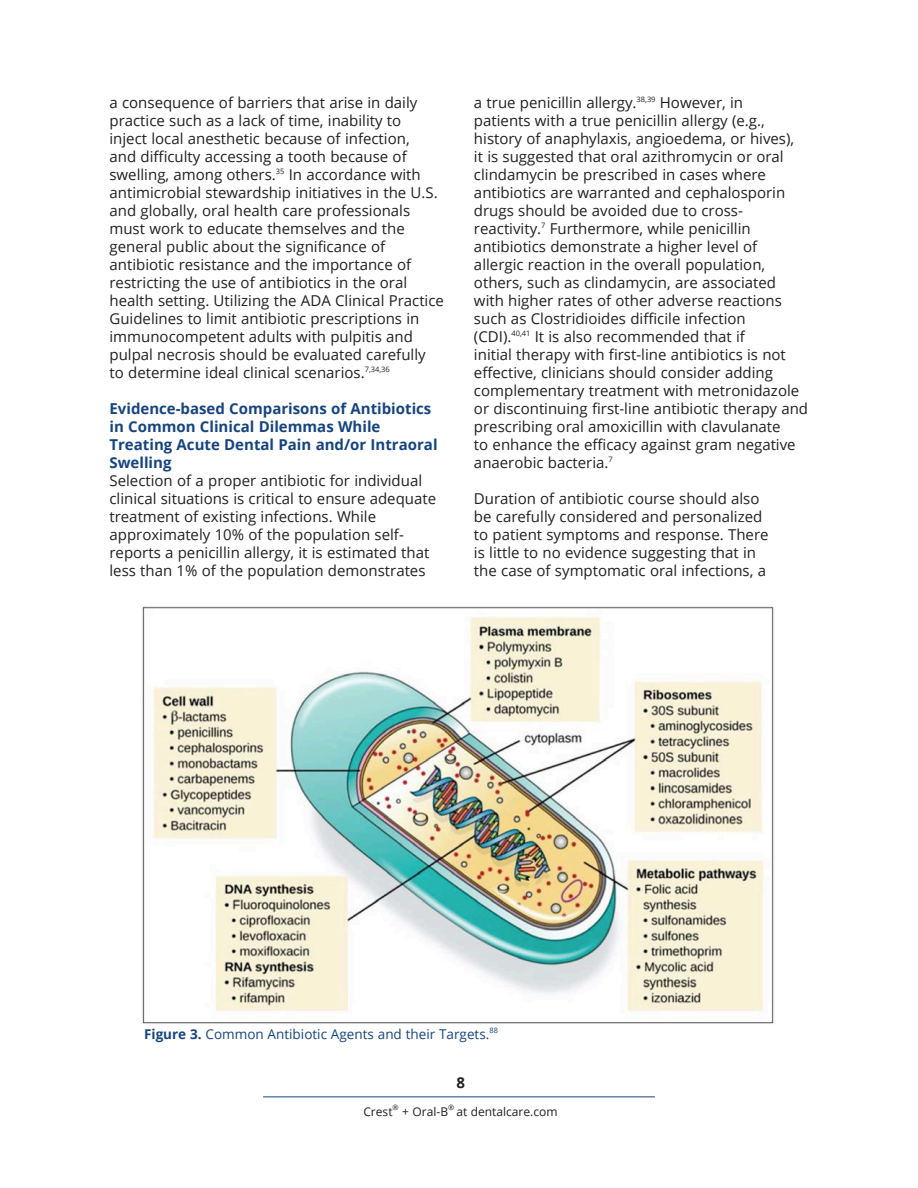
<style>
.page{position:relative;width:918px;height:1188px;background:#fff}
.page>*{position:absolute;margin:0;border:0;box-sizing:border-box;transform-origin:0 0}
.Main_Body{font:15px/18px "Open Sans";color:#231f20}
.Main_Body-2{font:700 15px/18px "Open Sans";color:#164481}
.t1{font:700 15px "Open Sans";color:#231f20}
.Figure{font:13.5px "Open Sans";color:#164481}
.t2{font:12px "Open Sans";color:#231f20}
.t3{font:7.5px "Open Sans";color:#231f20}
.s1{font-weight:700}
</style>
<div class="page">
<hr style="left:263px;top:1096px;width:392px;height:1px;background:#164481">
<img style="left:142px;top:606px;width:632px;height:418px">
<p class="Main_Body" style="left:109px;top:93px;width:336px">a consequence of barriers that arise in daily practice such as a lack of time, inability to<br>inject local anesthetic because of infection,<br>and difficulty accessing a tooth because of swelling, among others.<sup>35</sup> In accordance with antimicrobial stewardship initiatives in the U.S. and globally, oral health care professionals must work to educate themselves and the general public about the significance of antibiotic resistance and the importance of restricting the use of antibiotics in the oral health setting. Utilizing the ADA Clinical Practice Guidelines to limit antibiotic prescriptions in immunocompetent adults with pulpitis and pulpal necrosis should be evaluated carefully<br>to determine ideal clinical scenarios.<sup>7,34,36</sup></p>
<p class="Main_Body-2" style="left:109px;top:399px;width:330px">Evidence-based Comparisons of Antibiotics in Common Clinical Dilemmas While Treating Acute Dental Pain and/or Intraoral Swelling</p>
<p class="Main_Body" style="left:109px;top:471px;width:328px">Selection of a proper antibiotic for individual clinical situations is critical to ensure adequate treatment of existing infections. While approximately 10% of the population self&shy;reports a penicillin allergy, it is estimated that less than 1% of the population demonstrates</p>
<p class="Main_Body" style="left:474px;top:93px;width:336px">a true penicillin allergy.<sup>38,39</sup> However, in<br>patients with a true penicillin allergy (e.g., history of anaphylaxis, angioedema, or hives),<br>it is suggested that oral azithromycin or oral clindamycin be prescribed in cases where antibiotics are warranted and cephalosporin drugs should be avoided due to cross&shy;reactivity.<sup>7</sup> Furthermore, while penicillin antibiotics demonstrate a higher level of allergic reaction in the overall population, others, such as clindamycin, are associated with higher rates of other adverse reactions such as Clostridioides difficile infection<br>(CDI).<sup>40,41</sup> It is also recommended that if<br>initial therapy with first-line antibiotics is not effective, clinicians should consider adding complementary treatment with metronidazole or discontinuing first-line antibiotic therapy and prescribing oral amoxicillin with clavulanate<br>to enhance the efficacy against gram negative anaerobic bacteria.<sup>7</sup></p>
<p class="Main_Body" style="left:474px;top:489px;width:296px">Duration of antibiotic course should also be carefully considered and personalized to patient symptoms and response. There is little to no evidence suggesting that in the case of symptomatic oral infections, a</p>
<p class="Figure" style="left:144px;top:1025px;width:355px"><span class="s1">Figure 3.</span> Common Antibiotic Agents and their Targets.<sup>88</sup></p>
<p class="t1" style="left:456px;top:1072px;width:10px">8</p>
<p class="t2" style="left:363px;top:1103px;width:31px">Crest</p>
<p class="t3" style="left:393px;top:1102px;width:8px">®</p>
<p class="t2" style="left:402px;top:1103px;width:47px">+ Oral-B</p>
<p class="t3" style="left:448px;top:1102px;width:8px">®</p>
<p class="t2" style="left:457px;top:1103px;width:103px">at dentalcare.com</p>
</div>
